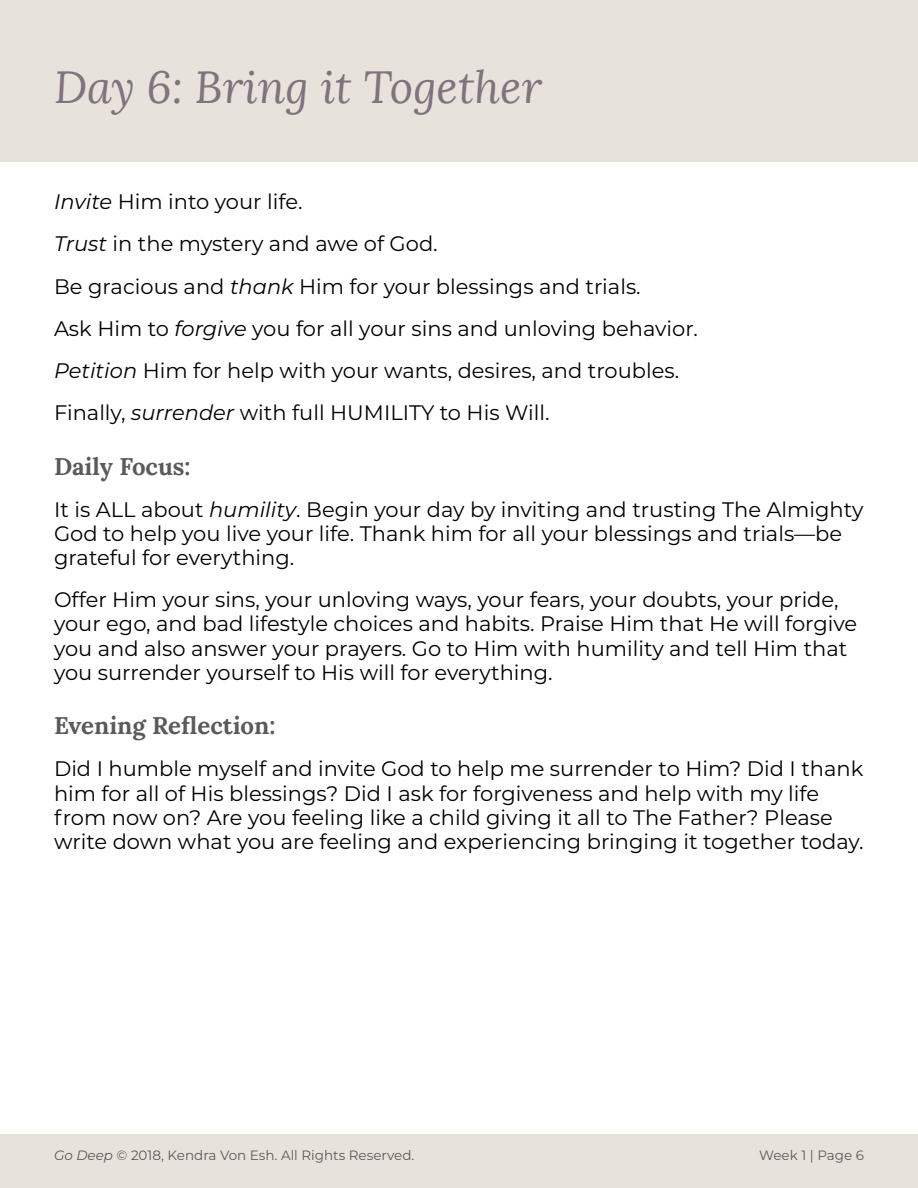
<style>
.page{position:relative;width:918px;height:1188px;background:#fff}
.page>*{position:absolute;margin:0;border:0;box-sizing:border-box;transform-origin:0 0}
.t1{font:italic 45px "Lora";color:#80747b}
.t2{font:700 24px "Lora";color:#5a5a5a}
.t3{font:21px/24.2px "Montserrat";color:#000}
.t4{font:13.5px "Montserrat";color:#5a5a5a}
.s1{font-style:italic}
</style>
<div class="page">
<div style="left:0;top:0;width:918px;height:162px;background:#e8e2dc"></div>
<div style="left:0;top:1134px;width:918px;height:54px;background:#e8e2dc"></div>
<h1 class="t1" style="left:54px;top:59px;width:490px">Day 6: Bring it Together</h1>
<p class="t3" style="left:54px;top:180px;width:646px;line-height:42.2px"><span class="s1">Invite</span> Him into your life.<br><span class="s1">Trust</span> in the mystery and awe of God.<br>Be gracious and <span class="s1">thank</span> Him for your blessings and trials.<br>Ask Him to <span class="s1">forgive</span> you for all your sins and unloving behavior.<br><span class="s1">Petition</span> Him for help with your wants, desires, and troubles.<br>Finally, <span class="s1">surrender</span> with full HUMILITY to His Will.</p>
<p class="t2" style="left:54px;top:451px;width:138px">Daily Focus:</p>
<p class="t3" style="left:54px;top:497px;width:811px">It is ALL about <span class="s1">humility</span>. Begin your day by inviting and trusting The Almighty<br>God to help you live your life. Thank him for all your blessings and trials—be grateful for everything.</p>
<p class="t3" style="left:54px;top:587px;width:805px">Offer Him your sins, your unloving ways, your fears, your doubts, your pride, your ego, and bad lifestyle choices and habits. Praise Him that He will forgive you and also answer your prayers. Go to Him with humility and tell Him that you surrender yourself to His will for everything.</p>
<p class="t2" style="left:54px;top:710px;width:223px">Evening Reflection:</p>
<p class="t3" style="left:54px;top:756px;width:811px">Did I humble myself and invite God to help me surrender to Him? Did I thank him for all of His blessings? Did I ask for forgiveness and help with my life from now on? Are you feeling like a child giving it all to The Father? Please write down what you are feeling and experiencing bringing it together today.</p>
<p class="t4" style="left:54px;top:1145px;width:362px"><span class="s1">Go Deep</span> © 2018, Kendra Von Esh. All Rights Reserved.</p>
<p class="t4" style="left:759px;top:1145px;width:106px">Week 1 | Page 6</p>
</div>
